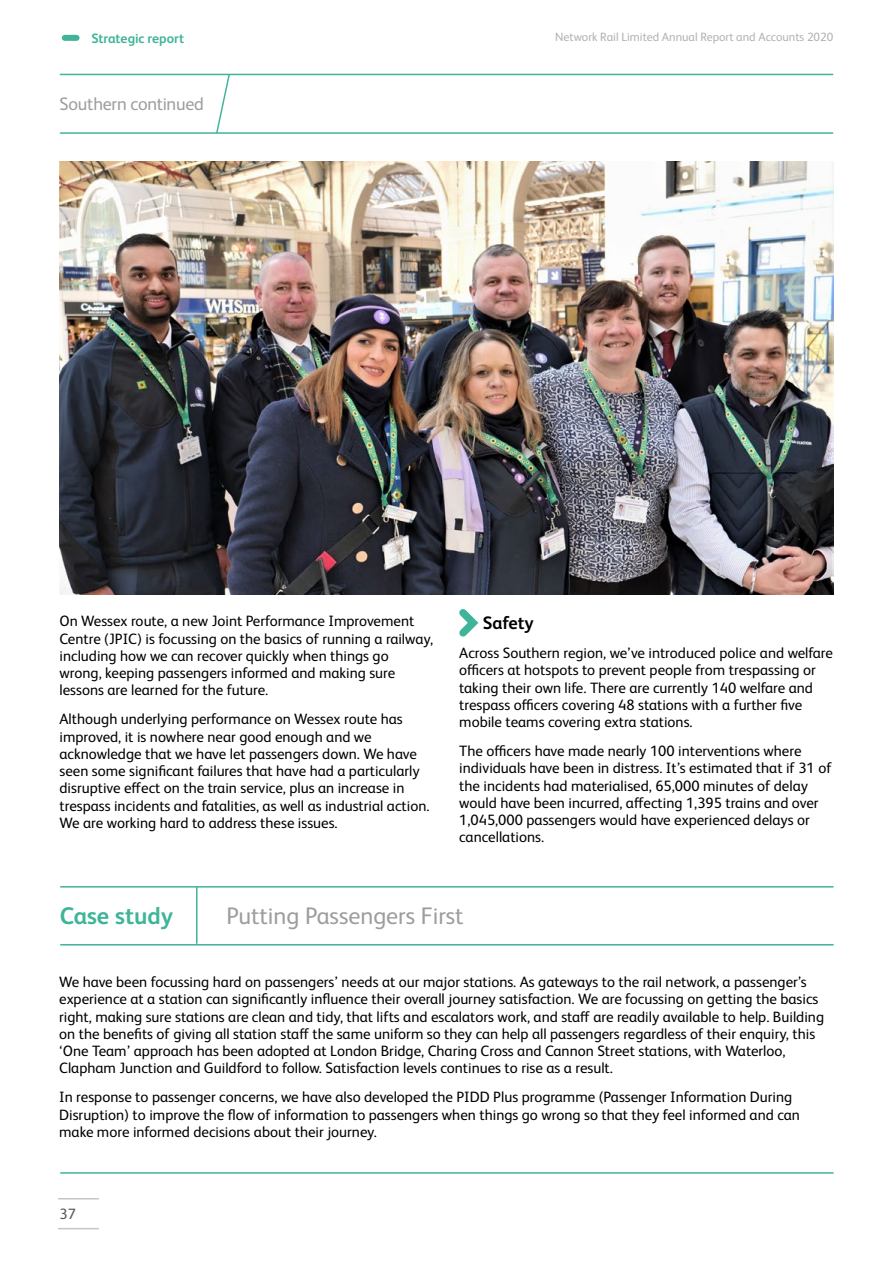
<style>
.page{position:relative;width:893px;height:1263px;background:#fff}
.page>*{position:absolute;margin:0;border:0;box-sizing:border-box;transform-origin:0 0}
.t1{font:24px "Network Rail Sans";color:#9d9d9c}
.t2{font:700 24px "Network Rail Sans";color:#3fb498}
.t3{font:18px "Network Rail Sans";letter-spacing:-.015em;color:#9d9d9c}
.t4{font:700 18px "Network Rail Sans";color:#000}
.t5{font:15px/17.2px "Network Rail Sans";color:#000}
.t6{font:15px "Network Rail Sans";color:#575756}
.t7{font:700 13.5px "Network Rail Sans";letter-spacing:-.005em;color:#3fb498}
.t8{font:12px "Network Rail Sans";color:#b3b2b2}
</style>
<div class="page">
<hr style="left:58px;top:1228px;width:41px;height:1px;background:#c6c6c6">
<hr style="left:58px;top:1198px;width:41px;height:1px;background:#c6c6c6">
<div style="left:65px;top:35px;width:12px;height:6px;background:#3fb498"></div>
<hr style="left:60px;top:74px;width:773px;height:1px;background:#3fb498">
<hr style="left:60px;top:132px;width:773px;height:2px;background:#3fb498">
<svg style="left:215px;top:73px;width:16px;height:61px"></svg>
<svg style="left:459px;top:609px;width:20px;height:28px"></svg>
<hr style="left:61px;top:886px;width:772px;height:1px;background:#3fb498">
<hr style="left:61px;top:944px;width:772px;height:1px;background:#3fb498">
<hr style="left:61px;top:1172px;width:772px;height:2px;background:#3fb498">
<hr style="left:196px;top:887px;width:2px;height:56px;background:#3fb498">
<img style="left:60px;top:162px;width:773px;height:432px">
<p class="t7" style="left:91px;top:29px;width:94px">Strategic report</p>
<p class="t3" style="left:60px;top:92px;width:146px">Southern continued</p>
<p class="t8" style="left:555px;top:29px;width:280px">Network Rail Limited Annual Report and Accounts 2020</p>
<p class="t5" style="left:60px;top:612px;width:375px">On Wessex route, a new Joint Performance Improvement Centre (JPIC) is focussing on the basics of running a railway, including how we can recover quickly when things go wrong, keeping passengers informed and making sure lessons are learned for the future.</p>
<p class="t5" style="left:60px;top:710px;width:371px">Although underlying performance on Wessex route has improved, it is nowhere near good enough and we acknowledge that we have let passengers down. We have seen some significant failures that have had a particularly disruptive effect on the train service, plus an increase in trespass incidents and fatalities, as well as industrial action.<br>We are working hard to address these issues.</p>
<p class="t4" style="left:483px;top:611px;width:53px">Safety</p>
<p class="t5" style="left:459px;top:643px;width:375px">Across Southern region, we’ve introduced police and welfare officers at hotspots to prevent people from trespassing or taking their own life. There are currently 140 welfare and trespass officers covering 48 stations with a further five mobile teams covering extra stations.</p>
<p class="t5" style="left:459px;top:741px;width:374px">The officers have made nearly 100 interventions where individuals have been in distress. It’s estimated that if 31 of the incidents had materialised, 65,000 minutes of delay would have been incurred, affecting 1,395 trains and over 1,045,000 passengers would have experienced delays or cancellations.</p>
<h1 class="t2" style="left:60px;top:899px;width:115px">Case study</h1>
<h1 class="t1" style="left:226px;top:899px;width:239px">Putting Passengers First</h1>
<p class="t5" style="left:59px;top:973px;width:766px">We have been focussing hard on passengers’ needs at our major stations. As gateways to the rail network, a passenger’s experience at a station can significantly influence their overall journey satisfaction. We are focussing on getting the basics right, making sure stations are clean and tidy, that lifts and escalators work, and staff are readily available to help. Building on the benefits of giving all station staff the same uniform so they can help all passengers regardless of their enquiry, this ‘One Team’ approach has been adopted at London Bridge, Charing Cross and Cannon Street stations, with Waterloo, Clapham Junction and Guildford to follow. Satisfaction levels continues to rise as a result.</p>
<p class="t5" style="left:59px;top:1088px;width:742px">In response to passenger concerns, we have also developed the PIDD Plus programme (Passenger Information During<br>Disruption) to improve the flow of information to passengers when things go wrong so that they feel informed and can make more informed decisions about their journey.</p>
<p class="t6" style="left:60px;top:1204px;width:18px">37</p>
</div>
